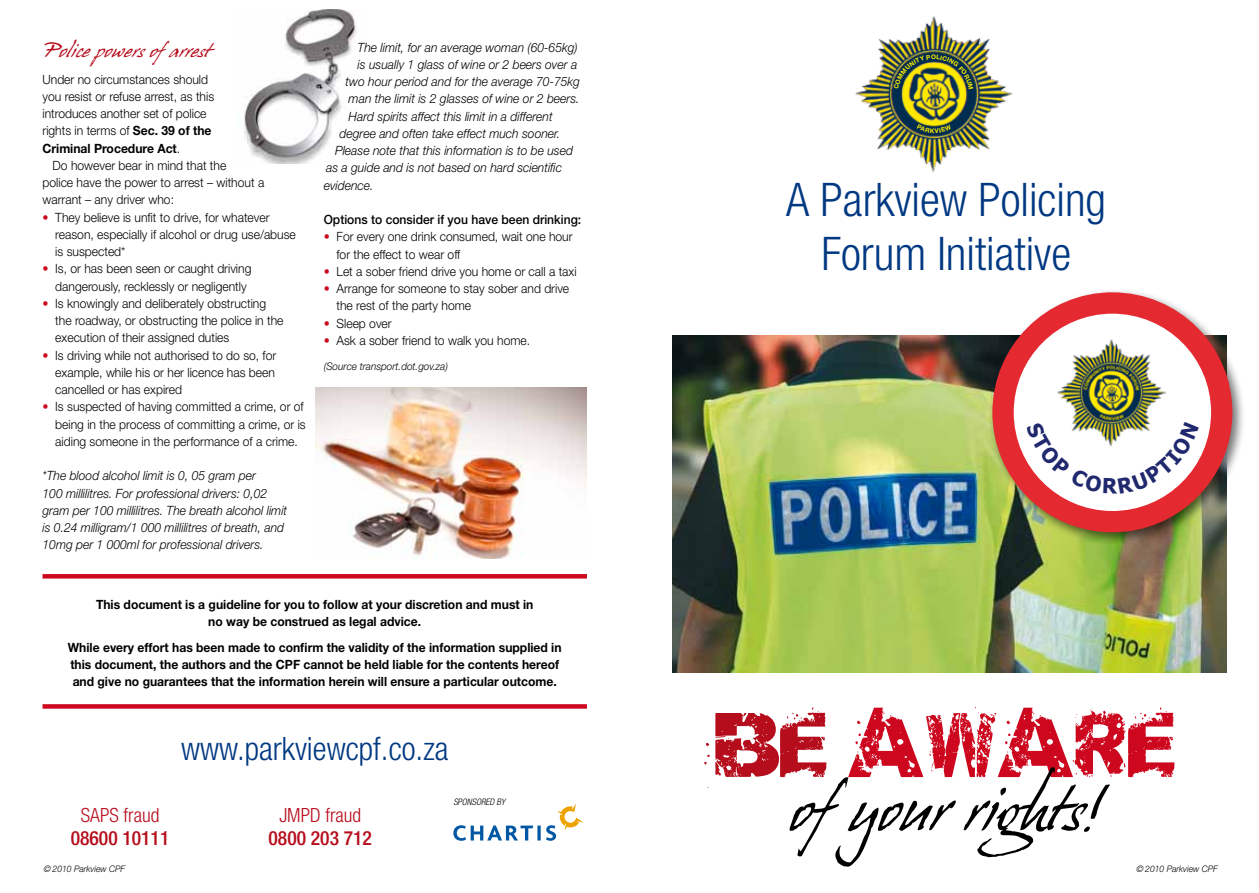
<style>
.page{position:relative;width:1259px;height:893px;background:#fff}
.page>*{position:absolute;margin:0;border:0;box-sizing:border-box;transform-origin:0 0}
.t1{font:76.8px "Soul Mission";color:#cd071e}
.t2{font:56.4px "Hans Hand";color:#000}
.t3{font:300 condensed 46.35px/53.7px "Helvetica Neue LT Std";color:#003882;text-align:center}
.t4{font:300 condensed 32.25px "Helvetica Neue LT Std";color:#003882}
.t5{font:500 condensed 19.65px "Helvetica Neue LT Std";color:#b60d1c}
.t6{font:300 condensed 19.65px "Helvetica Neue LT Std";color:#b60d1c}
.t7{font:17.25px "Hans Hand";color:#b60d1c;scale:1.1 1}
.t8{font:300 12.75px/17.2px "Helvetica Neue LT Std";color:#000;scale:.95 1}
.t9{font:italic 300 12.75px/17.2px "Helvetica Neue LT Std";color:#000;scale:.95 1}
.t10{font:700 12.75px/17.2px "Helvetica Neue LT Std";color:#000;text-align:center;scale:.95 1}
.t11{font:500 12.75px "Helvetica Neue LT Std";color:#000;scale:.95 1}
.t12{font:italic 300 10.5px "Helvetica Neue LT Std";color:#000;scale:.95 1}
.t13{font:italic 300 9px "Helvetica Neue LT Std";color:#000;scale:.95 1}
.t14{font:italic 300 condensed 9px "Helvetica Neue LT Std";color:#000}
.t15{font:700 6.3px "Helvetica Neue LT Std";color:#ffed00}
.s1{font-weight:700}
.s2{color:#cd071e}
.s3{color:#b60d1c}
.s4{font-stretch:condensed}
</style>
<div class="page">
<img style="left:672px;top:336px;width:554px;height:337px">
<img style="left:244px;top:10px;width:113px;height:153px">
<img style="left:315px;top:388px;width:271px;height:170px">
<div style="left:43px;top:574px;width:544px;height:5px;background:#cd071e"></div>
<div style="left:43px;top:704px;width:544px;height:5px;background:#cd071e"></div>
<div style="left:987px;top:288px;width:258px;height:258px;background:#000;opacity:.55"></div>
<div style="left:992px;top:292px;width:240px;height:240px;background:#e42930;border-radius:50%"></div>
<div style="left:1013px;top:314px;width:198px;height:197px;background:#fff;border-radius:50%"></div>
<img style="left:1057px;top:339px;width:108px;height:83px">
<img style="left:855px;top:16px;width:157px;height:156px">
<svg style="left:453px;top:804px;width:130px;height:37px"></svg>
<svg style="left:1026px;top:422px;width:173px;height:72px"></svg>
<svg style="left:916px;top:124px;width:35px;height:9px"></svg>
<svg style="left:893px;top:55px;width:37px;height:34px"></svg>
<svg style="left:936px;top:55px;width:37px;height:35px"></svg>
<h3 class="t7" style="left:43px;top:41px;width:154px">Police powers ofarrest</h3>
<p class="t8" style="left:43px;top:70px;width:182px">Under no circumstances should you resist or refuse arrest, as this introduces another set of police rights in terms of <span class="s1">Sec. 39 of the<br>Criminal Procedure Act</span>.</p>
<p class="t8" style="left:43px;top:156px;width:235px;text-indent:10px">Do however bear in mind that the<br>police have the power to arrest – without a warrant – any driver who:</p>
<p class="t8" style="left:55px;top:208px;width:255px;text-indent:-13px"><span class="s2">•</span> They believe is unfit to drive, for whatever reason, especially if alcohol or drug use/abuse is suspected*</p>
<p class="t8" style="left:55px;top:260px;width:208px;text-indent:-13px"><span class="s2">•</span> Is, or has been seen or caught driving dangerously, recklessly or negligently</p>
<p class="t8" style="left:55px;top:294px;width:242px;text-indent:-13px"><span class="s2">•</span> Is knowingly and deliberately obstructing the roadway, or obstructing the police in the execution of their assigned duties</p>
<p class="t8" style="left:55px;top:346px;width:234px;text-align:justify;text-indent:-13px"><span class="s2">•</span> Is driving while not authorised to do so, for example, while his or her licence has been cancelled or has expired</p>
<p class="t8" style="left:55px;top:398px;width:265px;text-indent:-13px"><span class="s2">•</span> Is suspected of having committed a crime, or of being in the process of committing a crime, or is aiding someone in the performance of a crime.</p>
<p class="t9" style="left:43px;top:467px;width:259px">*The blood alcohol limit is 0, 05 gram per<br>100 millilitres. For professional drivers: 0,02 gram per 100 millilitres. The breath alcohol limit is 0.24 milligram/1 000 millilitres of breath, and 10mg per 1 000ml for professional drivers.</p>
<p class="t9" style="left:358px;top:38px;width:233px">The limit, for an average woman (60-65kg)</p>
<p class="t9" style="left:358px;top:56px;width:233px">is usually 1 glass of wine or 2 beers over a</p>
<p class="t9" style="left:346px;top:73px;width:248px">two hour period and for the average 70-75kg</p>
<p class="t9" style="left:349px;top:90px;width:245px">man the limit is 2 glasses of wine or 2 beers.</p>
<p class="t9" style="left:349px;top:107px;width:216px">Hard spirits affect this limit in a different</p>
<p class="t9" style="left:340px;top:125px;width:234px">degree and often take effect much sooner.</p>
<p class="t9" style="left:335px;top:142px;width:252px">Please note that this information is to be used</p>
<p class="t9" style="left:326px;top:159px;width:250px">as a guide and is not based on hard scientific</p>
<p class="t9" style="left:324px;top:176px;width:54px">evidence.</p>
<p class="t11" style="left:324px;top:212px;width:272px">Options to consider if you have been drinking:</p>
<p class="t8" style="left:336px;top:228px;width:250px;text-indent:-13px"><span class="s2">•</span> For every one drink consumed, wait one hour for the effect to wear off</p>
<p class="t8" style="left:324px;top:262px;width:268px"><span class="s2">•</span> Let a sober friend drive you home or call a taxi</p>
<p class="t8" style="left:336px;top:280px;width:246px;text-indent:-13px"><span class="s2">•</span> Arrange for someone to stay sober and drive the rest of the party home</p>
<p class="t8" style="left:324px;top:314px;width:73px"><span class="s2">•</span> Sleep over</p>
<p class="t8" style="left:324px;top:331px;width:219px"><span class="s2">•</span> Ask a sober friend to walk you home.</p>
<p class="t12" style="left:324px;top:360px;width:132px">(Source transport.dot.gov.za)</p>
<p class="t10" style="left:96px;top:595px;width:462px">This document is a guideline for you to follow at your discretion and must in no way be construed as legal advice.</p>
<p class="t10" style="left:68px;top:638px;width:521px;text-align:left">While every effort has been made to confirm the validity of the information supplied in this document, the authors and the CPF cannot be held liable for the contents hereof and give no guarantees that the information herein will ensure a particular outcome.</p>
<p class="t15" style="left:931px;top:53px;width:6px">O</p>
<h3 class="t3" style="left:786px;top:172px;width:321px">A Parkview Policing<br>Forum Initiative</h3>
<h1 class="t1" style="left:715px;top:695px;width:463px"><span class="s3">BE</span> AWARE</h1>
<h3 class="t4" style="left:181px;top:730px;width:269px">www.parkviewcpf.co.za</h3>
<h2 class="t2" style="left:789px;top:778px;width:316px">ofyour rights!</h2>
<p class="t14" style="left:453px;top:796px;width:53px">SPONSORED BY</p>
<h3 class="t6" style="left:81px;top:803px;width:80px">SAPS fraud</h3>
<h3 class="t5" style="left:71px;top:826px;width:100px">08600 10111</h3>
<h3 class="t6" style="left:279px;top:803px;width:83px">JMPD fraud</h3>
<h3 class="t5" style="left:268px;top:826px;width:105px">0800 203 712</h3>
<p class="t13" style="left:43px;top:863px;width:88px"><span class="s4">©</span> 2010 Parkview CPF</p>
<p class="t13" style="left:1136px;top:863px;width:88px"><span class="s4">©</span> 2010 Parkview CPF</p>
</div>
